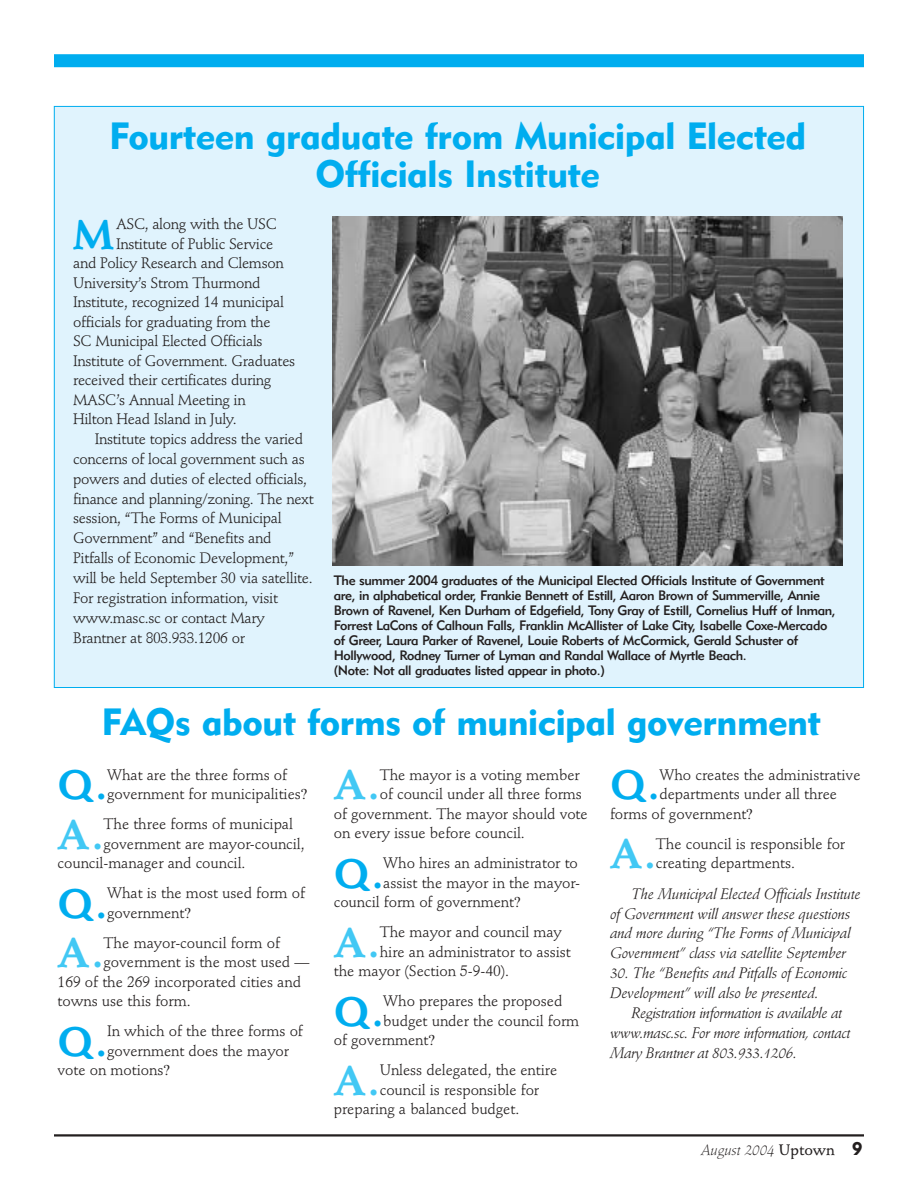
<style>
.page{position:relative;width:918px;height:1188px;background:#fff}
.page>*{position:absolute;margin:0;border:0;box-sizing:border-box;transform-origin:0 0}
.t1{font:700 40.8px "Stempel Schneidler";color:#00adef}
.t2{font:700 40.8px "Stempel Schneidler";color:#42c8f4}
.t3{font:37.5px/37.5px "Geometric 415 BT Black A";letter-spacing:-.01em;color:#00adef;text-align:center}
.t4{font:15px/19.5px "Stempel Schneidler";letter-spacing:-.005em;color:#231f1f}
.t5{font:italic 15px/19.8px "Stempel Schneidler";letter-spacing:-.015em;color:#231f1f}
.t6{font:italic 300 15px "Stempel Schneidler";color:#231f1f}
.t7{font:13.5px/15px "Geometric 415 BT Medium A";letter-spacing:-.03em;color:#231f1f}
.s1{font-family:"Times New Roman"}
.s2{font-weight:500;font-style:normal}
.s3{font-family:"Geometric 415 BT Black A";font-weight:400;font-style:normal;font-size:18px}
</style>
<div class="page">
<div style="left:54px;top:106px;width:810px;height:582px;background:#e0f3fd"></div>
<div style="left:54px;top:54px;width:810px;height:13px;background:#00adef"></div>
<hr style="left:54px;top:1134px;width:810px;height:3px;background:#231f1f">
<img style="left:332px;top:216px;width:510px;height:350px">
<h2 class="t3" style="left:109px;top:122px;width:699px">Fourteen graduate from Municipal Elected<br>Officials Institute</h2>
<h1 class="t1" style="left:73px;top:218px;width:42px">M</h1>
<p class="t4" style="left:116px;top:216px;width:162px">ASC, along with the USC</p>
<p class="t4" style="left:116px;top:235px;width:159px">Institute of Public Service</p>
<p class="t4" style="left:73px;top:255px;width:212px">and Policy Research and Clemson</p>
<p class="t4" style="left:73px;top:274px;width:189px">University’s Strom Thurmond</p>
<p class="t4" style="left:73px;top:294px;width:212px">Institute, recognized 14 municipal</p>
<p class="t4" style="left:73px;top:313px;width:199px">officials for graduating from the</p>
<p class="t4" style="left:73px;top:333px;width:191px">SC Municipal Elected Officials</p>
<p class="t4" style="left:73px;top:352px;width:224px">Institute of Government. Graduates</p>
<p class="t4" style="left:73px;top:372px;width:200px">received their certificates during</p>
<p class="t4" style="left:73px;top:391px;width:174px">MASC’s Annual Meeting in</p>
<p class="t4" style="left:73px;top:411px;width:165px">Hilton Head Island in July.</p>
<p class="t4" style="left:95px;top:431px;width:210px">Institute topics address the varied</p>
<p class="t4" style="left:73px;top:450px;width:233px">concerns of local government such as</p>
<p class="t4" style="left:73px;top:470px;width:235px">powers and duties of elected officials,</p>
<p class="t4" style="left:73px;top:490px;width:242px">finance and planning/zoning. The next</p>
<p class="t4" style="left:73px;top:510px;width:210px">session, “The Forms of Municipal</p>
<p class="t4" style="left:73px;top:530px;width:200px">Government” and “Benefits and</p>
<p class="t4" style="left:73px;top:550px;width:223px">Pitfalls of Economic Development,”</p>
<p class="t4" style="left:73px;top:570px;width:241px">will be held September 30 via satellite.</p>
<p class="t4" style="left:73px;top:590px;width:207px">For registration information, visit</p>
<p class="t4" style="left:73px;top:609px;width:193px">www.masc.sc or contact Mary</p>
<p class="t4" style="left:73px;top:629px;width:173px">Brantner at 803.933.1206 or</p>
<p class="t7" style="left:334px;top:574px;width:504px">The summer 2004 graduates of the Municipal Elected Officials Institute of Government are, in alphabetical order, Frankie Bennett of Estill, Aaron Brown of Summerville, Annie Brown of Ravenel, Ken Durham of Edgefield, Tony Gray of Estill, Cornelius Huff of Inman, Forrest LaCons of Calhoun Falls, Franklin McAllister of Lake City, Isabelle Coxe-Mercado of Greer, Laura Parker of Ravenel, Louie Roberts of McCormick, Gerald Schuster of Hollywood, Rodney Turner of Lyman and Randal Wallace of Myrtle Beach.<br>(Note: Not all graduates listed appear in photo.)</p>
<h2 class="t3" style="left:101px;top:707px;width:721px">FAQs about forms of municipal government</h2>
<h1 class="t1" style="left:58px;top:768px;width:51px">Q.</h1>
<p class="t4" style="left:107px;top:767px;width:202px">What are the three forms of government for municipalities<span class="s1">?</span></p>
<h1 class="t2" style="left:58px;top:818px;width:48px">A.</h1>
<p class="t4" style="left:104px;top:816px;width:191px">The three forms of municipal</p>
<p class="t4" style="left:104px;top:836px;width:203px">government are mayor-council,</p>
<p class="t4" style="left:58px;top:855px;width:189px">council-manager and council.</p>
<h1 class="t1" style="left:58px;top:887px;width:51px">Q.</h1>
<p class="t4" style="left:107px;top:885px;width:199px">What is the most used form of government<span class="s1">?</span></p>
<h1 class="t2" style="left:58px;top:936px;width:48px">A.</h1>
<p class="t4" style="left:104px;top:935px;width:178px">The mayor-council form of</p>
<p class="t4" style="left:104px;top:954px;width:207px">government is the most used —</p>
<p class="t4" style="left:58px;top:974px;width:245px">169 of the 269 incorporated cities and</p>
<p class="t4" style="left:58px;top:993px;width:135px">towns use this form.</p>
<h1 class="t1" style="left:58px;top:1025px;width:51px">Q.</h1>
<p class="t4" style="left:107px;top:1023px;width:197px">In which of the three forms of</p>
<p class="t4" style="left:107px;top:1043px;width:184px">government does the mayor</p>
<p class="t4" style="left:58px;top:1062px;width:114px">vote on motions<span class="s1">?</span></p>
<h1 class="t2" style="left:334px;top:768px;width:48px">A.</h1>
<p class="t4" style="left:380px;top:767px;width:202px">The mayor is a voting member</p>
<p class="t4" style="left:380px;top:786px;width:204px">of council under all three forms</p>
<p class="t4" style="left:334px;top:806px;width:255px">of government. The mayor should vote</p>
<p class="t4" style="left:334px;top:825px;width:192px">on every issue before council.</p>
<h1 class="t1" style="left:334px;top:857px;width:51px">Q.</h1>
<p class="t4" style="left:383px;top:855px;width:196px">Who hires an administrator to</p>
<p class="t4" style="left:383px;top:875px;width:198px">assist the mayor in the mayor-</p>
<p class="t4" style="left:334px;top:894px;width:188px">council form of government<span class="s1">?</span></p>
<h1 class="t2" style="left:334px;top:926px;width:48px">A.</h1>
<p class="t4" style="left:380px;top:924px;width:184px">The mayor and council may</p>
<p class="t4" style="left:380px;top:944px;width:193px">hire an administrator to assist</p>
<p class="t4" style="left:334px;top:963px;width:177px">the mayor (Section 5-9-40).</p>
<h1 class="t1" style="left:334px;top:995px;width:51px">Q.</h1>
<p class="t4" style="left:383px;top:993px;width:181px">Who prepares the proposed</p>
<p class="t4" style="left:383px;top:1013px;width:198px">budget under the council form</p>
<p class="t4" style="left:334px;top:1032px;width:103px">of government<span class="s1">?</span></p>
<h1 class="t2" style="left:334px;top:1064px;width:48px">A.</h1>
<p class="t4" style="left:380px;top:1062px;width:179px">Unless delegated, the entire</p>
<p class="t4" style="left:380px;top:1082px;width:161px">council is responsible for</p>
<p class="t4" style="left:334px;top:1101px;width:187px">preparing a balanced budget.</p>
<h1 class="t1" style="left:610px;top:768px;width:51px">Q.</h1>
<p class="t4" style="left:660px;top:767px;width:203px">Who creates the administrative</p>
<p class="t4" style="left:660px;top:786px;width:179px">departments under all three</p>
<p class="t4" style="left:610px;top:806px;width:144px">forms of government<span class="s1">?</span></p>
<h1 class="t2" style="left:610px;top:837px;width:48px">A.</h1>
<p class="t4" style="left:656px;top:836px;width:191px">The council is responsible for creating departments.</p>
<p class="t5" style="left:610px;top:885px;width:252px;text-indent:22px">The Municipal Elected Officials Institute of Government will answer these questions and more during “The Forms of Municipal Government” class via satellite September</p>
<p class="t5" style="left:610px;top:965px;width:239px">30. The “Benefits and Pitfalls of Economic<br>Development” will also be presented.</p>
<p class="t5" style="left:610px;top:1004px;width:242px;text-indent:22px">Registration information is available at www.masc.sc. For more information, contact<br>Mary Brantner at 803.933.1206.</p>
<p class="t6" style="left:701px;top:1144px;width:163px">August 2004 <span class="s2">Uptown</span> <span class="s3">9</span></p>
</div>
